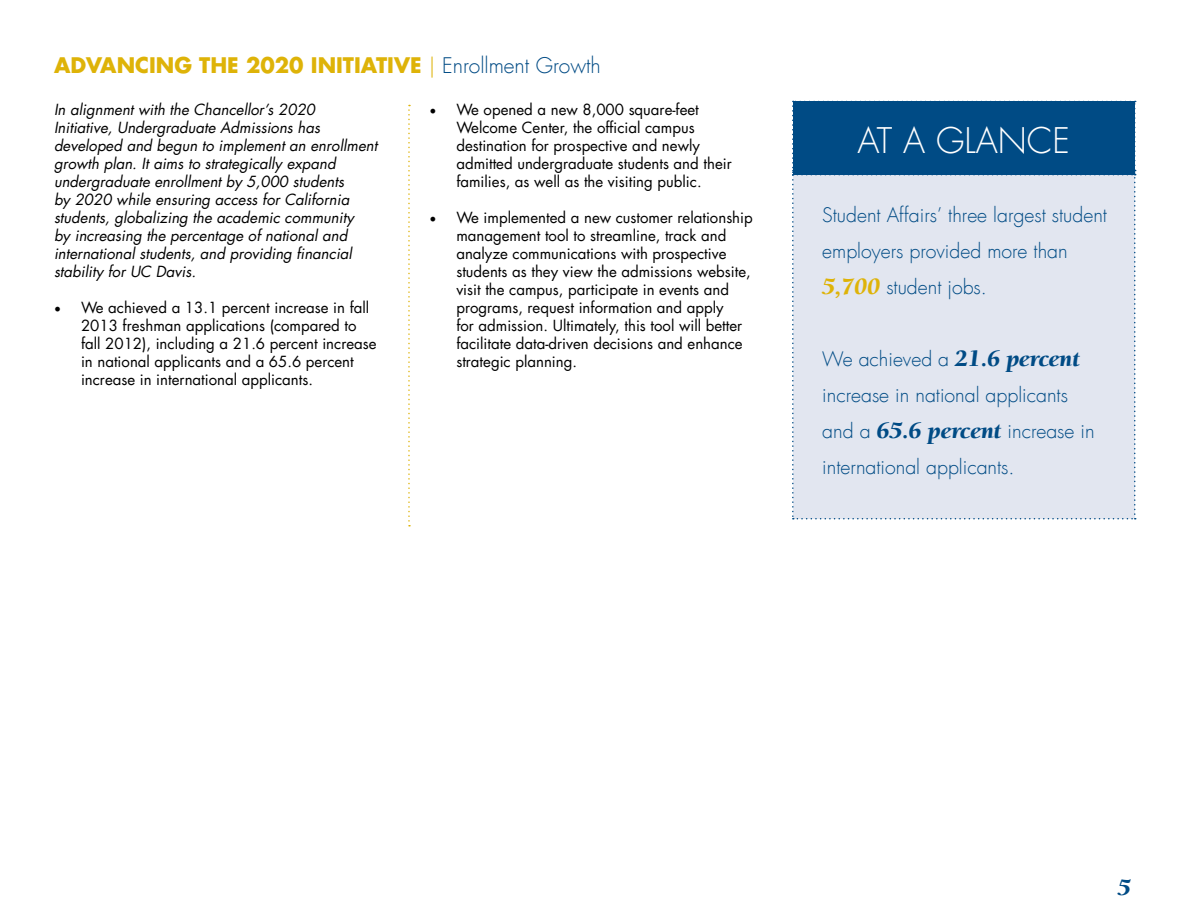
<style>
.page{position:relative;width:1188px;height:918px;background:#fff}
.page>*{position:absolute;margin:0;border:0;box-sizing:border-box;transform-origin:0 0}
.t1{font:300 34.5px "Futura UC Davis";color:#fff}
.t2{font:italic 900 24px "Berkeley UC Davis";color:#004b85}
.t3{font:700 21px "Futura UC Davis";color:#deb308}
.t4{font:300 19.5px/36px "Futura UC Davis";color:#004b85}
.t5{font:15px/18px "Futura UC Davis";color:#000}
.t6{font:italic 15px/18px "Futura UC Davis";color:#000}
.s1{font-weight:300}
.s2{font-weight:300;color:#004b85}
.s3{font-family:"Minion Pro";font-size:18px}
.s4{font-family:"Berkeley UC Davis";font-weight:900;font-style:italic;font-size:24px;color:#deb308}
.s5{font-family:"Berkeley UC Davis";font-weight:900;font-style:italic;font-size:24px}
</style>
<div class="page">
<svg style="left:792px;top:101px;width:344px;height:418px;background:#b9cadd"></svg>
<svg style="left:408px;top:105px;width:2px;height:422px"></svg>
<h3 class="t3" style="left:54px;top:51px;width:548px">ADVANCING THE 2020 INITIATIVE <span class="s1">|</span> <span class="s2">Enrollment Growth</span></h3>
<p class="t6" style="left:54px;top:101px;width:325px">In alignment with the Chancellor’s 2020<br>Initiative, Undergraduate Admissions has developed and begun to implement an enrollment growth plan. It aims to strategically expand undergraduate enrollment by 5,000 students<br>by 2020 while ensuring access for California students, globalizing the academic community<br>by increasing the percentage of national and international students, and providing financial stability for UC Davis.</p>
<p class="t5" style="left:81px;top:299px;width:297px;text-indent:-27px"><span class="s3">•</span> We achieved a 13.1 percent increase in fall 2013 freshman applications (compared to fall 2012), including a 21.6 percent increase in national applicants and a 65.6 percent increase in international applicants.</p>
<p class="t5" style="left:456px;top:101px;width:277px;text-indent:-27px"><span class="s3">•</span> We opened a new 8,000 square-feet Welcome Center, the official campus destination for prospective and newly admitted undergraduate students and their families, as well as the visiting public.</p>
<p class="t5" style="left:456px;top:209px;width:298px;text-indent:-27px"><span class="s3">•</span> We implemented a new customer relationship management tool to streamline, track and analyze communications with prospective students as they view the admissions website, visit the campus, participate in events and programs, request information and apply<br>for admission. Ultimately, this tool will better facilitate data-driven decisions and enhance strategic planning.</p>
<h1 class="t1" style="left:858px;top:120px;width:143px">At a Glance</h1>
<h3 class="t4" style="left:822px;top:197px;width:286px">Student Affairs’ three largest student employers provided more than<br><span class="s4">5,700</span> student jobs.</h3>
<h3 class="t4" style="left:822px;top:341px;width:274px">We achieved a <span class="s5">21.6 percent </span>increase in national applicants and a <span class="s5">65.6 percent</span> increase in international applicants.</h3>
<h2 class="t2" style="left:1118px;top:873px;width:14px">5</h2>
</div>
